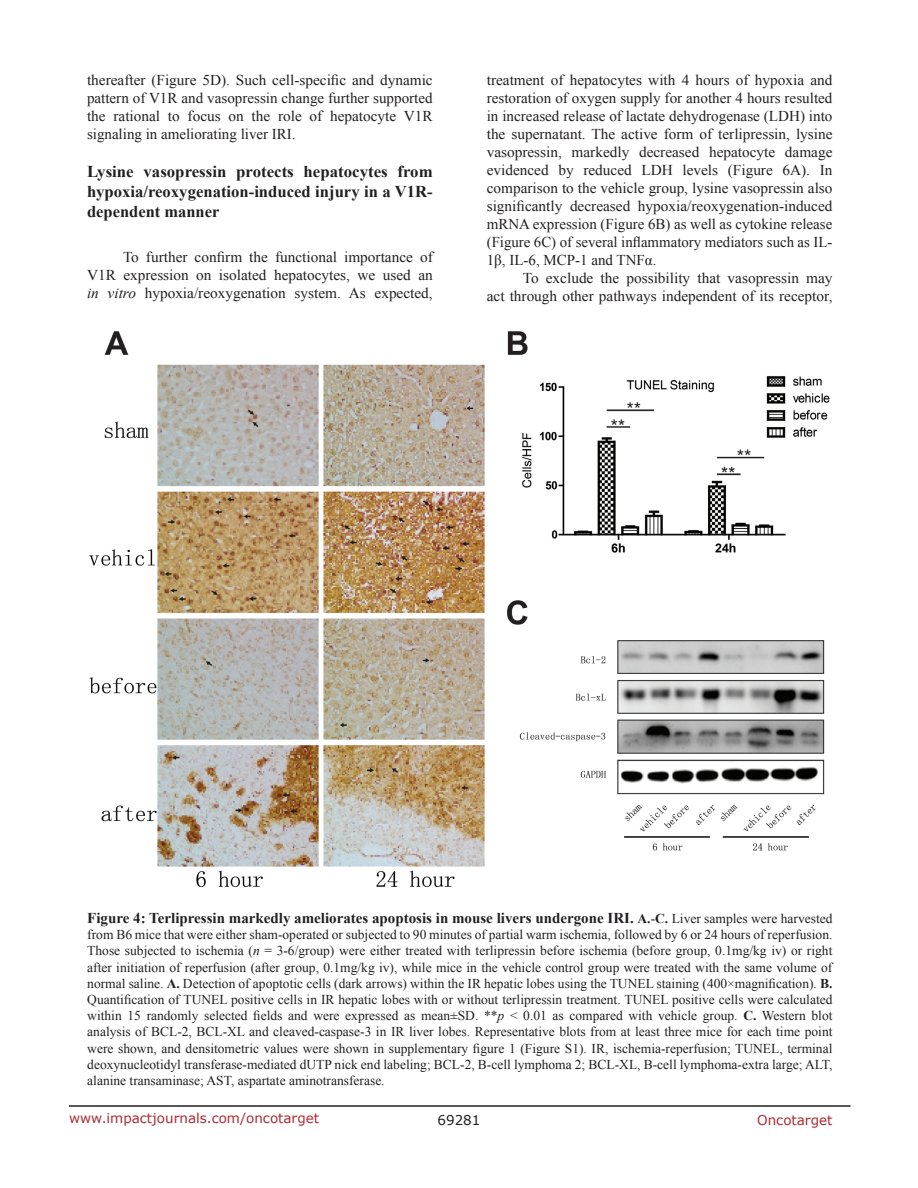
<style>
.page{position:relative;width:918px;height:1188px;background:#fff}
.page>*{position:absolute;margin:0;border:0;box-sizing:border-box;transform-origin:0 0}
.SubHeading{font:700 16.5px/19.8px "Times New Roman";color:#221f22;text-align:justify}
.BodyText{font:15px/18px "Times New Roman";color:#231f20;text-align:justify}
.FigureText{font:700 15px "Times New Roman";color:#221f22}
.FigureText-2{font:13.5px/16.2px "Times New Roman";color:#221f22;text-align:justify}
.t1{font:13.5px "Verdana";color:#ac2b31}
.t2{font:13.5px "Verdana";color:#221f22}
.s1{color:#221f22}
.s2{font-style:italic;color:#221f22}
.s3{font-size:13.5px}
.s4{font-weight:400;font-size:13.5px}
.s5{font-style:italic}
.s6{font-weight:700}
</style>
<div class="page">
<hr style="left:69px;top:1105px;width:781px;height:2px;background:#231f20">
<img style="left:89px;top:331px;width:741px;height:556px">
<p class="BodyText" style="left:87px;top:71px;width:347px">thereafter (Figure 5D). Such cell-specific and dynamic pattern of <span class="s1">V1R</span> and vasopressin change further supported the rational to focus on the role of hepatocyte <span class="s1">V1R signaling</span> in ameliorating liver IRI.</p>
<p class="SubHeading" style="left:87px;top:161px;width:347px">Lysine vasopressin protects hepatocytes from hypoxia/reoxygenation-induced injury in a V1R&shy;dependent manner</p>
<p class="BodyText" style="left:87px;top:248px;width:347px;text-indent:36px">To further confirm the functional importance of <span class="s1">V1R</span> expression on isolated hepatocytes, we used an <span class="s2">in vitro</span> hypoxia/reoxygenation system. As expected,</p>
<p class="BodyText" style="left:487px;top:71px;width:347px">treatment of hepatocytes with 4 hours of hypoxia and restoration of oxygen supply for another 4 hours resulted in increased release of lactate dehydrogenase (LDH) into the supernatant. The active form of terlipressin, lysine vasopressin, markedly decreased hepatocyte damage evidenced by reduced LDH levels (Figure 6A). In comparison to the vehicle group, lysine vasopressin also significantly decreased hypoxia/reoxygenation-induced mRNA expression (Figure 6B) as well as cytokine release (Figure 6C) of several inflammatory mediators such as <span class="s1">IL-1β, IL-6, MCP-1 and TNFα</span>.</p>
<p class="BodyText" style="left:487px;top:269px;width:347px;text-align:right">To exclude the possibility that vasopressin may<br>act through other pathways independent of its receptor,</p>
<p class="FigureText" style="left:87px;top:908px;width:747px">Figure 4: Terlipressin markedly ameliorates apoptosis in mouse livers undergone IRI. <span class="s3">A.</span><span class="s4">-</span><span class="s3">C.</span> <span class="s4">Liver samples were harvested</span></p>
<p class="FigureText-2" style="left:87px;top:926px;width:747px">from B6 mice that were either sham-operated or subjected to 90 minutes of partial warm ischemia, followed by 6 or 24 hours of reperfusion.<br>Those subjected to ischemia (<span class="s5">n</span> = 3-6/group) were either treated with terlipressin before ischemia (before group, 0.1mg/kg iv) or right after initiation of reperfusion (after group, 0.1mg/kg iv), while mice in the vehicle control group were treated with the same volume of normal saline. <span class="s6">A.</span> Detection of apoptotic cells (dark arrows) within the IR hepatic lobes using the TUNEL staining (400×magnification). <span class="s6">B.<br></span>Quantification of TUNEL positive cells in IR hepatic lobes with or without terlipressin treatment. TUNEL positive cells were calculated within 15 randomly selected fields and were expressed as mean±SD. **<span class="s5">p</span> &lt; 0.01 as compared with vehicle group. <span class="s6">C.</span> Western blot analysis of BCL-2, BCL-XL and cleaved-caspase-3 in IR liver lobes. Representative blots from at least three mice for each time point were shown, and densitometric values were shown in supplementary figure 1 (Figure S1). IR, ischemia-reperfusion; TUNEL, terminal deoxynucleotidyl transferase-mediated dUTP nick end labeling; BCL-2, B-cell lymphoma 2; BCL-XL, B-cell lymphoma-extra large; ALT, alanine transaminase; AST, aspartate aminotransferase.</p>
<p class="t1" style="left:69px;top:1109px;width:252px">www.impactjournals.com/oncotarget</p>
<p class="t2" style="left:438px;top:1111px;width:44px">69281</p>
<p class="t1" style="left:757px;top:1111px;width:77px">Oncotarget</p>
</div>
